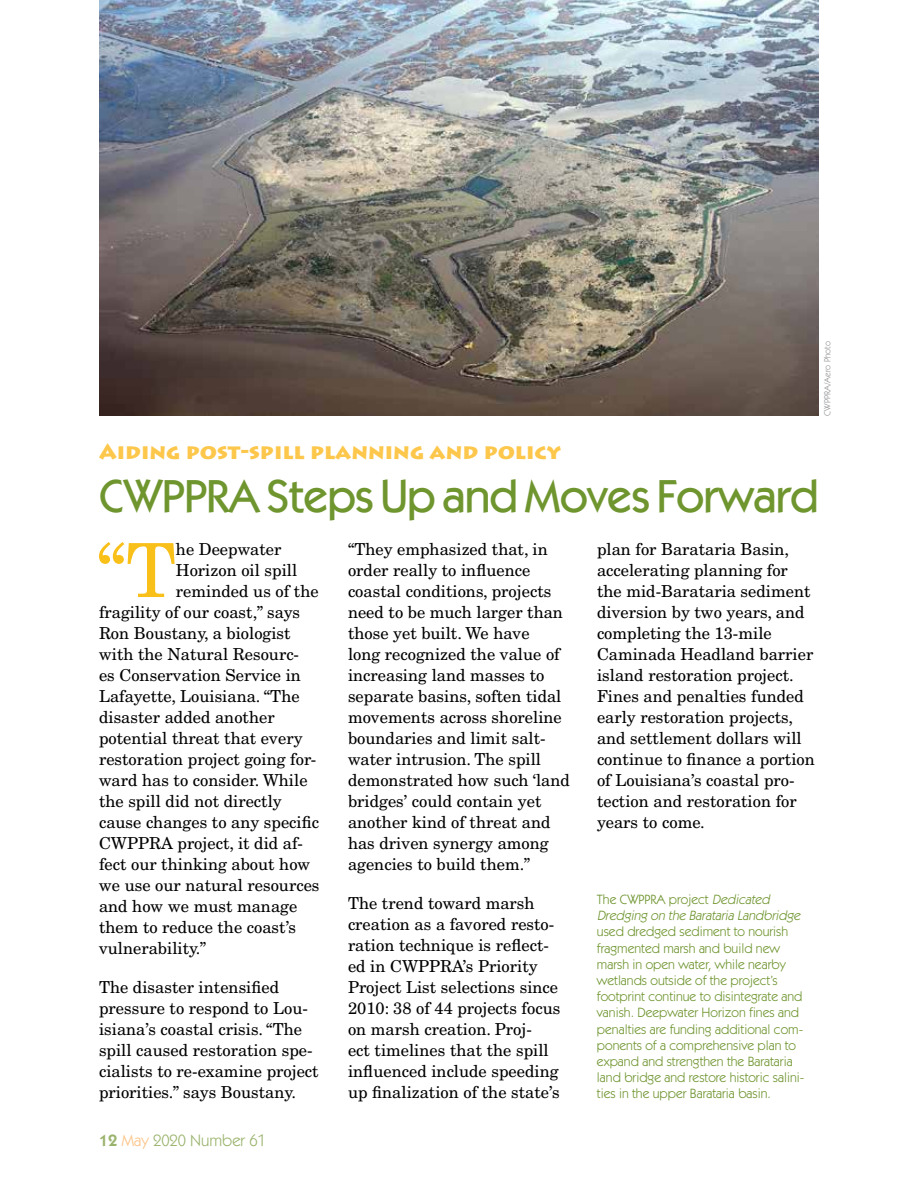
<style>
.page{position:relative;width:918px;height:1188px;background:#fff}
.page>*{position:absolute;margin:0;border:0;box-sizing:border-box;transform-origin:0 0}
.t1{font:74.7px "New Century Schlbk LT Std";color:#f9c01a}
.t2{font:500 46.5px "ITC Kabel Std";letter-spacing:-.02em;color:#6f952f}
.t3{font:900 21px "Lithos Pro";color:#fdc74b}
.t4{font:16.5px/21px "New Century Schlbk LT Std";color:#000}
.t5{font:16.5px "ITC Kabel Std";color:#9ab36c}
.t6{font:13.5px/16.2px "ITC Kabel Std";color:#6f952f}
.t7{font:italic 13.5px/16.2px "ITC Kabel Std";color:#6f952f}
.t8{font:9px "ITC Kabel Std";color:#939598}
.s1{font-style:normal}
.s2{font-weight:600}
.s3{color:#fdc487}
</style>
<div class="page">
<img style="left:99px;top:0;width:720px;height:416px">
<p class="t8" style="left:822px;top:416px;width:76px;rotate:-90deg">CWPPRA/Aero Photo</p>
<p class="t3" style="left:99px;top:438px;width:464px">Aiding post-spill planning and policy</p>
<h2 class="t2" style="left:99px;top:469px;width:721px">CWPPRA Steps Up and Moves Forward</h2>
<p class="t4" style="left:348px;top:539px;width:223px">“They emphasized that, in order really to influence coastal conditions, projects need to be much larger than those yet built. We have<br>long recognized the value of increasing land masses to separate basins, soften tidal movements across shoreline boundaries and limit salt&shy;water intrusion. The spill demonstrated how such ‘land bridges’ could contain yet another kind of threat and has driven synergy among agencies to build them.”</p>
<p class="t4" style="left:348px;top:893px;width:214px">The trend toward marsh creation as a favored resto&shy;ration technique is reflect&shy;ed in CWPPRA’s Priority<br>Project List selections since<br>2010: 38 of 44 projects focus on marsh creation. Proj-<br>ect timelines that the spill influenced include speeding up finalization of the state’s</p>
<h1 class="t1" style="left:97px;top:525px;width:80px">“T</h1>
<p class="t4" style="left:176px;top:539px;width:107px">he Deepwater</p>
<p class="t4" style="left:597px;top:539px;width:219px">plan for Barataria Basin, accelerating planning for the mid-Barataria sediment diversion by two years, and completing the 13-mile<br>Caminada Headland barrier island restoration project.<br>Fines and penalties funded early restoration projects, and settlement dollars will continue to finance a portion of Louisiana’s coastal pro&shy;tection and restoration for years to come.</p>
<p class="t4" style="left:176px;top:560px;width:123px">Horizon oil spill</p>
<p class="t4" style="left:176px;top:581px;width:144px">reminded us of the</p>
<p class="t4" style="left:99px;top:602px;width:203px">fragility of our coast,” says</p>
<p class="t4" style="left:99px;top:623px;width:193px">Ron Boustany, a biologist</p>
<p class="t4" style="left:99px;top:644px;width:202px">with the Natural Resourc-</p>
<p class="t4" style="left:99px;top:665px;width:203px">es Conservation Service in</p>
<p class="t4" style="left:99px;top:686px;width:202px">Lafayette, Louisiana. “The</p>
<p class="t4" style="left:99px;top:707px;width:177px">disaster added another</p>
<p class="t4" style="left:99px;top:728px;width:205px">potential threat that every</p>
<p class="t4" style="left:99px;top:749px;width:219px">restoration project going for-</p>
<p class="t4" style="left:99px;top:770px;width:210px">ward has to consider. While</p>
<p class="t4" style="left:99px;top:791px;width:184px">the spill did not directly</p>
<p class="t4" style="left:99px;top:812px;width:222px">cause changes to any specific</p>
<p class="t4" style="left:99px;top:833px;width:206px">CWPPRA project, it did af-</p>
<p class="t4" style="left:99px;top:854px;width:213px">fect our thinking about how</p>
<p class="t4" style="left:99px;top:875px;width:222px">we use our natural resources</p>
<p class="t4" style="left:99px;top:896px;width:200px">and how we must manage</p>
<p class="t4" style="left:99px;top:917px;width:199px">them to reduce the coast’s</p>
<p class="t4" style="left:99px;top:938px;width:109px">vulnerability.”</p>
<p class="t4" style="left:99px;top:977px;width:221px">The disaster intensified pressure to respond to Lou&shy;isiana’s coastal crisis. “The spill caused restoration spe&shy;cialists to re-examine project priorities.” says Boustany.</p>
<p class="t7" style="left:597px;top:891px;width:208px"><span class="s1">The CWPPRA project</span> Dedicated<br>Dredging on the Barataria Landbridge</p>
<p class="t6" style="left:597px;top:924px;width:209px">used dredged sediment to nourish fragmented marsh and build new marsh in open water, while nearby wetlands outside of the project’s footprint continue to disintegrate and vanish. Deepwater Horizon fines and penalties are funding additional com&shy;ponents of a comprehensive plan to expand and strengthen the Barataria land bridge and restore historic salini&shy;ties in the upper Barataria basin.</p>
<p class="t5" style="left:99px;top:1131px;width:168px"><span class="s2">12</span> <span class="s3">May</span> 2020 Number 61</p>
</div>
